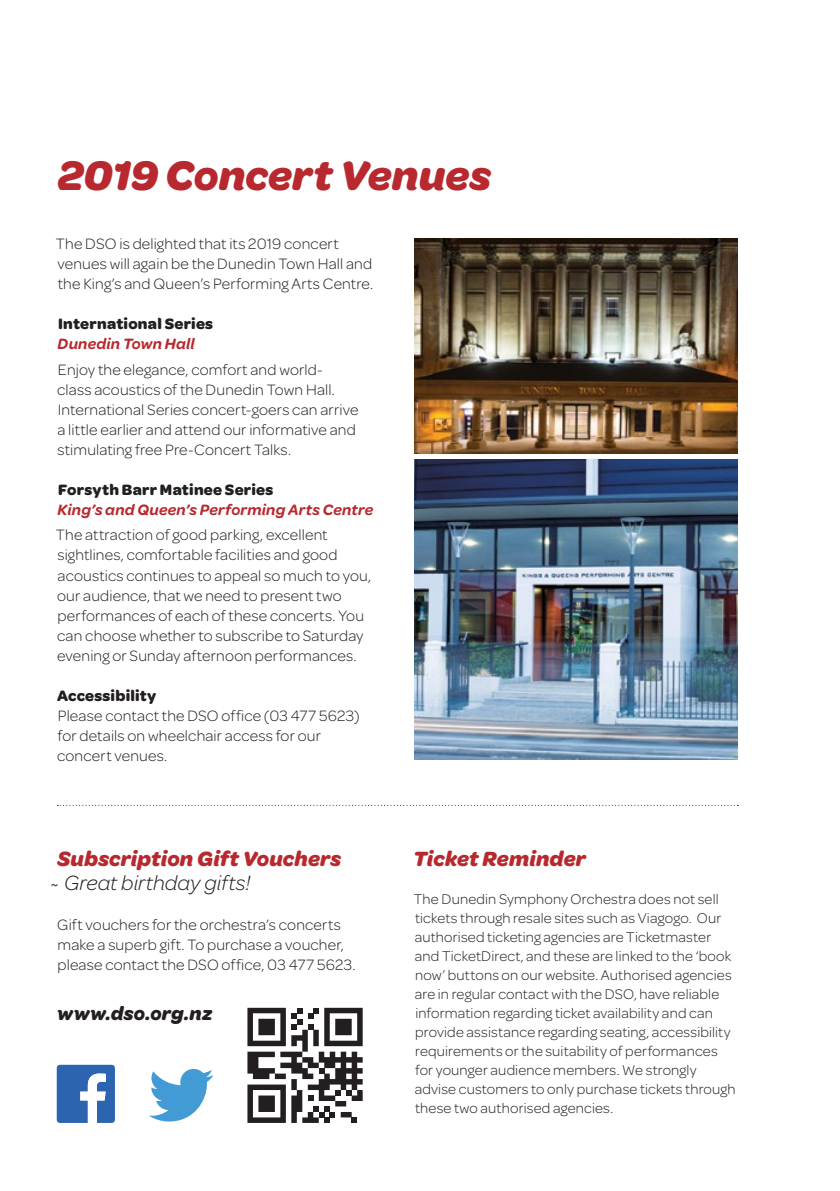
<style>
.page{position:relative;width:840px;height:1191px;background:#fff}
.page>*{position:absolute;margin:0;border:0;box-sizing:border-box;transform-origin:0 0}
.t1{font:italic 700 44px "Omnes";color:#b8292f}
.t2{font:italic 700 22px "Omnes";letter-spacing:.005em;color:#b8292f}
.t3{font:italic 300 22px "Omnes";letter-spacing:.005em;color:#231f20}
.t4{font:italic 700 20px "Omnes";letter-spacing:.01em;color:#231f20}
.t5{font:300 16px/20px "Omnes";letter-spacing:.01em;color:#231f20}
.t6{font:700 16px "Omnes";letter-spacing:.015em;color:#231f20}
.t7{font:italic 600 16px "Omnes";letter-spacing:.015em;color:#b8292f}
.t8{font:300 15px/19px "Omnes";letter-spacing:.015em;color:#231f20}
</style>
<div class="page">
<img style="left:414px;top:238px;width:323px;height:216px">
<img style="left:414px;top:459px;width:323px;height:301px">
<svg style="left:57px;top:805px;width:681px;height:1px"></svg>
<svg style="left:247px;top:1007px;width:115px;height:116px"></svg>
<svg style="left:57px;top:1064px;width:58px;height:59px"></svg>
<svg style="left:149px;top:1069px;width:64px;height:52px"></svg>
<h1 class="t1" style="left:58px;top:150px;width:434px">2019 Concert Venues</h1>
<p class="t5" style="left:56px;top:234px;width:319px">The DSO is delighted that its 2019 concert venues will again be the Dunedin Town Hall and the King’s and Queen’s Performing Arts Centre.</p>
<p class="t6" style="left:58px;top:314px;width:156px">International Series</p>
<p class="t7" style="left:58px;top:335px;width:139px">Dunedin Town Hall</p>
<p class="t5" style="left:57px;top:359px;width:302px">Enjoy the elegance, comfort and world&shy;class acoustics of the Dunedin Town Hall.<br>International Series concert-goers can arrive a little earlier and attend our informative and stimulating free Pre-Concert Talks.</p>
<p class="t6" style="left:58px;top:480px;width:217px">Forsyth Barr Matinee Series</p>
<p class="t7" style="left:58px;top:500px;width:317px">King’s and Queen’s Performing Arts Centre</p>
<p class="t5" style="left:56px;top:525px;width:316px">The attraction of good parking, excellent sightlines, comfortable facilities and good acoustics continues to appeal so much to you, our audience, that we need to present two performances of each of these concerts. You can choose whether to subscribe to Saturday evening or Sunday afternoon performances.</p>
<p class="t6" style="left:57px;top:686px;width:101px">Accessibility</p>
<p class="t5" style="left:57px;top:705px;width:304px">Please contact the DSO office (03 477 5623) for details on wheelchair access for our concert venues.</p>
<h2 class="t2" style="left:57px;top:846px;width:285px">Subscription Gift Vouchers</h2>
<h2 class="t3" style="left:49px;top:871px;width:203px">~ Great birthday gifts!</h2>
<p class="t5" style="left:57px;top:915px;width:299px">Gift vouchers for the orchestra’s concerts make a superb gift. To purchase a voucher, please contact the DSO office, 03 477 5623.</p>
<p class="t4" style="left:57px;top:1001px;width:156px">www.dso.org.nz</p>
<h2 class="t2" style="left:413px;top:846px;width:174px">Ticket Reminder</h2>
<p class="t8" style="left:413px;top:889px;width:323px">The Dunedin Symphony Orchestra does not sell tickets through resale sites such as Viagogo. Our authorised ticketing agencies are Ticketmaster and TicketDirect, and these are linked to the ‘book now’ buttons on our website. Authorised agencies are in regular contact with the DSO, have reliable information regarding ticket availability and can provide assistance regarding seating, accessibility requirements or the suitability of performances for younger audience members. We strongly advise customers to only purchase tickets through these two authorised agencies.</p>
</div>
